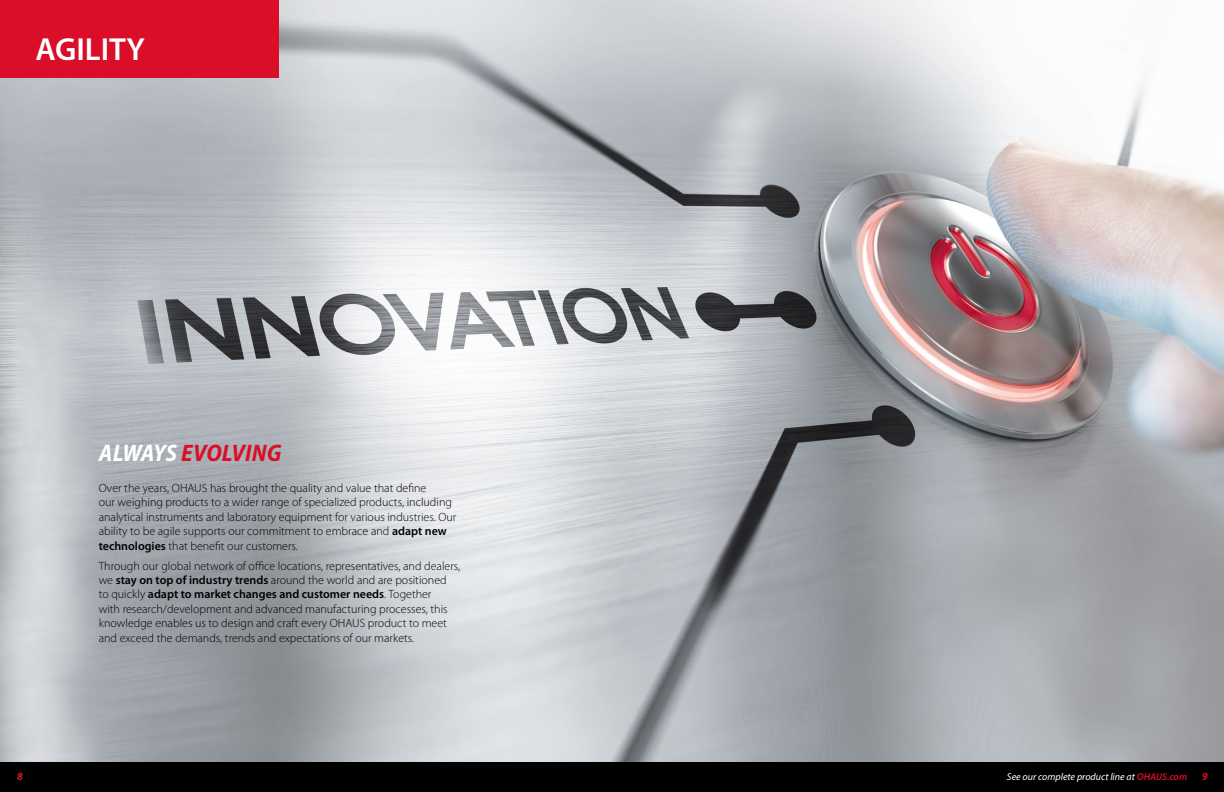
<style>
.page{position:relative;width:1224px;height:792px;background:#fff}
.page>*{position:absolute;margin:0;border:0;box-sizing:border-box;transform-origin:0 0}
.t1{font:600 32px "Myriad Pro";color:#fff}
.t2{font:italic 700 semi-condensed 24px "Myriad Pro";letter-spacing:.005em;color:#da0e29}
.t3{font:300 12px/14.4px "Myriad Pro";color:#000}
.t4{font:italic 700 semi-condensed 11px "Myriad Pro";color:#d7182b}
.t5{font:italic 700 semi-condensed 11px "Myriad Pro";color:#da0e29}
.t6{font:italic 10px "Myriad Pro";color:#fff}
.s1{color:#fff}
.s2{font-weight:600}
.s3{font-weight:600;color:#da0e29}
</style>
<div class="page">
<img style="left:0;top:0;width:1224px;height:763px">
<div style="left:0;top:0;width:279px;height:77px;background:#da0e29"></div>
<div style="left:0;top:763px;width:1224px;height:29px;background:#000"></div>
<h1 class="t1" style="left:36px;top:28px;width:111px">AGILITY</h1>
<h2 class="t2" style="left:99px;top:437px;width:184px"><span class="s1">ALWAYS</span> EVOLVING</h2>
<p class="t3" style="left:99px;top:481px;width:359px">Over the years, OHAUS has brought the quality and value that define<br>our weighing products to a wider range of specialized products, including analytical instruments and laboratory equipment for various industries. Our ability to be agile supports our commitment to embrace and <span class="s2">adapt new technologies</span> that benefit our customers.</p>
<p class="t3" style="left:99px;top:559px;width:363px">Through our global network of office locations, representatives, and dealers, we <span class="s2">stay on top of industry trends</span> around the world and are positioned<br>to quickly <span class="s2">adapt to market changes and customer needs</span>. Together<br>with research/development and advanced manufacturing processes, this knowledge enables us to design and craft every OHAUS product to meet and exceed the demands, trends and expectations of our markets.</p>
<p class="t4" style="left:17px;top:769px;width:7px">8</p>
<p class="t6" style="left:1007px;top:771px;width:182px">See our complete product line at <span class="s3">OHAUS.com</span></p>
<p class="t5" style="left:1202px;top:770px;width:7px">9</p>
</div>
